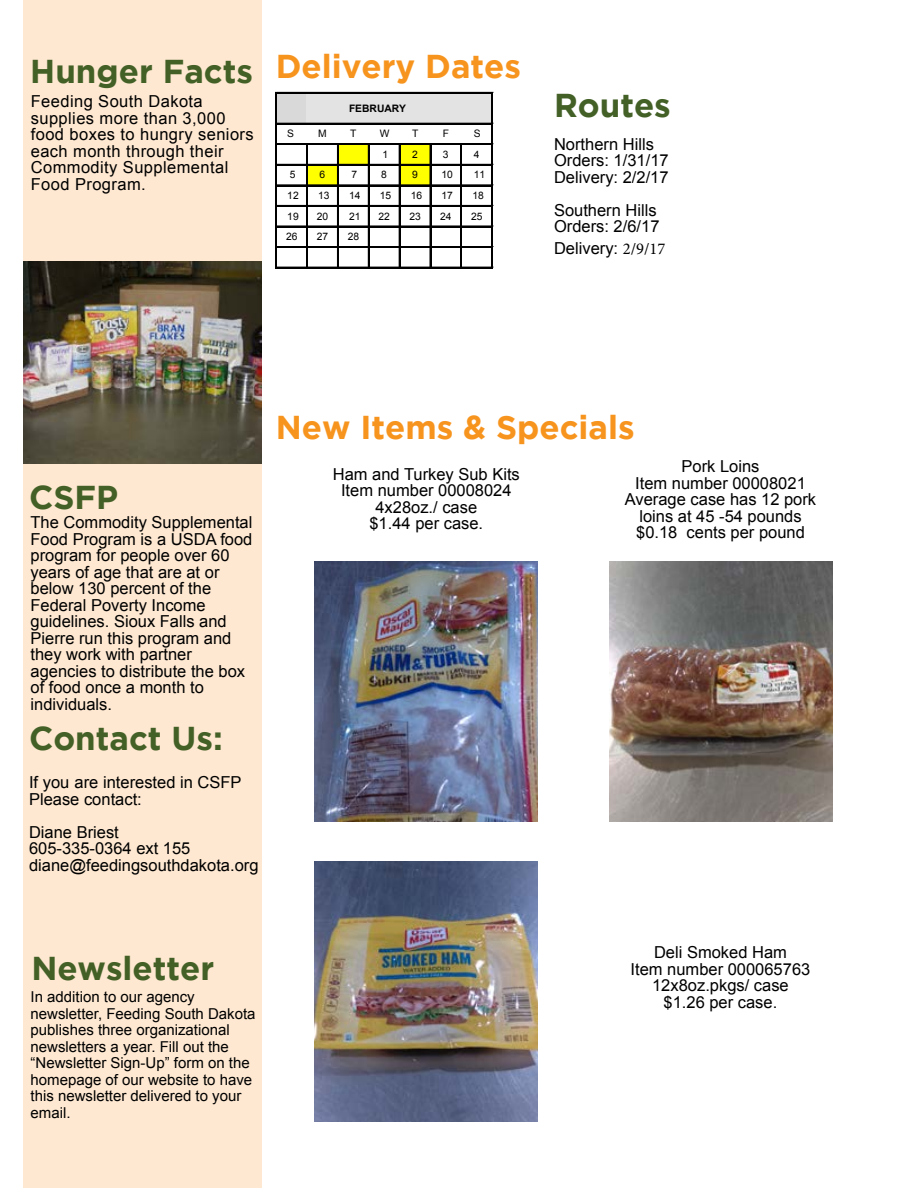
<style>
.page{position:relative;width:918px;height:1188px;background:#fff}
.page>*{position:absolute;margin:0;border:0;box-sizing:border-box;transform-origin:0 0}
.t1{font:700 33px "Gotham";color:#436026}
.t2{font:700 33px "Gotham";color:#f7941e}
.t3{font:16.5px/16.5px "Arial";color:#000}
.t4{font:16.5px/16.5px "Arial";letter-spacing:.025em;color:#000}
.t5{font:15px/16.5px "Arial";color:#000}
.t6{font:10.35px "Arial";color:#000}
.t7{font:700 10.35px "Arial";color:#000}
.s1{font-family:"Minion Pro"}
</style>
<div class="page">
<div style="left:24px;top:0;width:238px;height:1188px;background:#fee8d1"></div>
<img style="left:24px;top:261px;width:237px;height:203px">
<img style="left:609px;top:562px;width:223px;height:259px">
<img style="left:315px;top:562px;width:223px;height:259px">
<div style="left:277px;top:94px;width:31px;height:30px;background:#d9d9d9"></div>
<div style="left:307px;top:94px;width:186px;height:30px;background:#e3e3e3"></div>
<div style="left:337px;top:144px;width:33px;height:22px;background:#ff0"></div>
<div style="left:399px;top:144px;width:32px;height:22px;background:#ff0"></div>
<div style="left:307px;top:164px;width:32px;height:22px;background:#ff0"></div>
<div style="left:399px;top:164px;width:32px;height:22px;background:#ff0"></div>
<hr style="left:276px;top:92px;width:1px;height:176px;background:#000">
<hr style="left:491px;top:94px;width:1px;height:174px;background:#000">
<hr style="left:492px;top:94px;width:1px;height:174px;background:#000">
<hr style="left:306px;top:145px;width:1px;height:123px;background:#000">
<hr style="left:307px;top:145px;width:1px;height:123px;background:#000">
<hr style="left:337px;top:145px;width:2px;height:123px;background:#000">
<hr style="left:368px;top:145px;width:2px;height:123px;background:#000">
<hr style="left:399px;top:145px;width:1px;height:123px;background:#000">
<hr style="left:430px;top:145px;width:1px;height:123px;background:#000">
<hr style="left:461px;top:145px;width:1px;height:123px;background:#000">
<hr style="left:277px;top:92px;width:216px;height:2px;background:#000">
<hr style="left:277px;top:123px;width:216px;height:1px;background:#000">
<hr style="left:277px;top:143px;width:216px;height:1px;background:#000">
<hr style="left:277px;top:144px;width:216px;height:1px;background:#000">
<hr style="left:277px;top:164px;width:216px;height:2px;background:#000">
<hr style="left:277px;top:185px;width:216px;height:1px;background:#000">
<hr style="left:277px;top:205px;width:216px;height:2px;background:#000">
<hr style="left:277px;top:226px;width:216px;height:1px;background:#000">
<hr style="left:277px;top:246px;width:216px;height:1px;background:#000">
<hr style="left:277px;top:247px;width:216px;height:1px;background:#000">
<hr style="left:277px;top:267px;width:216px;height:1px;background:#000">
<img style="left:315px;top:862px;width:223px;height:259px">
<h1 class="t1" style="left:30px;top:53px;width:224px">Hunger Facts</h1>
<p class="t4" style="left:31px;top:93px;width:224px">Feeding South Dakota supplies more than 3,000 food boxes to hungry seniors each month through their<br>Commodity Supplemental<br>Food Program.</p>
<h1 class="t2" style="left:276px;top:48px;width:247px">Delivery Dates</h1>
<p class="t7" style="left:349px;top:101px;width:59px">FEBRUARY</p>
<p class="t6" style="left:287px;top:127px;width:8px">S</p>
<p class="t6" style="left:318px;top:127px;width:10px">M</p>
<p class="t6" style="left:350px;top:127px;width:8px">T</p>
<p class="t6" style="left:380px;top:127px;width:11px">W</p>
<p class="t6" style="left:412px;top:127px;width:8px">T</p>
<p class="t6" style="left:443px;top:127px;width:8px">F</p>
<p class="t6" style="left:474px;top:127px;width:8px">S</p>
<p class="t6" style="left:382px;top:147px;width:7px">1</p>
<p class="t6" style="left:412px;top:147px;width:7px">2</p>
<p class="t6" style="left:443px;top:147px;width:7px">3</p>
<p class="t6" style="left:474px;top:147px;width:7px">4</p>
<p class="t6" style="left:290px;top:168px;width:7px">5</p>
<p class="t6" style="left:319px;top:168px;width:7px">6</p>
<p class="t6" style="left:352px;top:168px;width:7px">7</p>
<p class="t6" style="left:381px;top:168px;width:7px">8</p>
<p class="t6" style="left:412px;top:168px;width:7px">9</p>
<p class="t6" style="left:442px;top:168px;width:13px">10</p>
<p class="t6" style="left:474px;top:168px;width:13px">11</p>
<p class="t6" style="left:287px;top:189px;width:13px">12</p>
<p class="t6" style="left:318px;top:189px;width:13px">13</p>
<p class="t6" style="left:349px;top:189px;width:13px">14</p>
<p class="t6" style="left:380px;top:189px;width:13px">15</p>
<p class="t6" style="left:411px;top:189px;width:13px">16</p>
<p class="t6" style="left:442px;top:189px;width:13px">17</p>
<p class="t6" style="left:472px;top:189px;width:13px">18</p>
<p class="t6" style="left:287px;top:209px;width:13px">19</p>
<p class="t6" style="left:317px;top:209px;width:13px">20</p>
<p class="t6" style="left:349px;top:209px;width:13px">21</p>
<p class="t6" style="left:379px;top:209px;width:13px">22</p>
<p class="t6" style="left:409px;top:209px;width:13px">23</p>
<p class="t6" style="left:440px;top:209px;width:13px">24</p>
<p class="t6" style="left:471px;top:209px;width:13px">25</p>
<p class="t6" style="left:286px;top:230px;width:13px">26</p>
<p class="t6" style="left:317px;top:230px;width:13px">27</p>
<p class="t6" style="left:348px;top:230px;width:13px">28</p>
<h1 class="t1" style="left:554px;top:86px;width:118px">Routes</h1>
<p class="t3" style="left:554px;top:136px;width:116px">Northern Hills<br>Orders: 1/31/17<br>Delivery: 2/2/17</p>
<p class="t3" style="left:554px;top:202px;width:107px">Southern Hills<br>Orders: 2/6/17</p>
<p class="t3" style="left:554px;top:240px;width:113px">Delivery: <span class="s1">2/9/17</span></p>
<h1 class="t1" style="left:29px;top:478px;width:91px">CSFP</h1>
<p class="t3" style="left:31px;top:514px;width:223px">The Commodity Supplemental<br>Food Program is a USDA food program for people over 60 years of age that are at or below 130 percent of the<br>Federal Poverty Income guidelines. Sioux Falls and<br>Pierre run this program and they work with partner agencies to distribute the box of food once a month to individuals.</p>
<h1 class="t1" style="left:29px;top:719px;width:195px">Contact Us:</h1>
<p class="t3" style="left:29px;top:774px;width:214px">If you are interested in CSFP<br>Please contact:</p>
<p class="t3" style="left:29px;top:824px;width:231px">Diane Briest<br>605-335-0364 ext 155 diane@feedingsouthdakota.org</p>
<h1 class="t2" style="left:276px;top:408px;width:360px">New Items &amp; Specials</h1>
<p class="t3" style="left:333px;top:466px;width:189px;text-align:center">Ham and Turkey Sub Kits<br>Item number 00008024<br>4x28oz./ case<br>$1.44 per case.</p>
<p class="t3" style="left:625px;top:458px;width:193px;text-align:center">Pork Loins<br>Item number 00008021<br>Average case has 12 pork loins at 45 -54 pounds $0.18 cents per pound</p>
<h1 class="t1" style="left:31px;top:950px;width:184px">Newsletter</h1>
<p class="t5" style="left:31px;top:989px;width:227px">In addition to our agency newsletter, Feeding South Dakota publishes three organizational newsletters a year. Fill out the “Newsletter Sign-Up” form on the homepage of our website to have this newsletter delivered to your email.</p>
<p class="t3" style="left:631px;top:944px;width:181px;text-align:center">Deli Smoked Ham<br>Item number 000065763<br>12x8oz.pkgs/ case $1.26 per case.</p>
</div>
